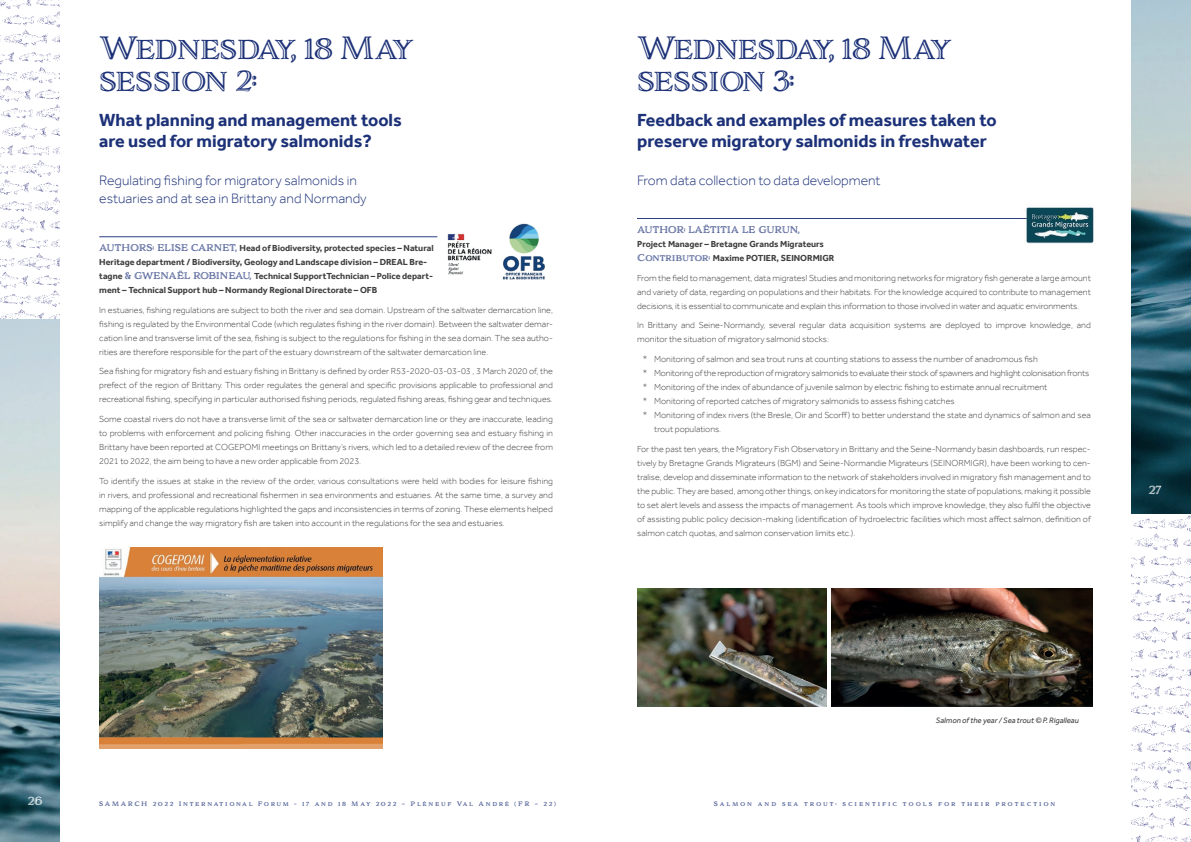
<style>
.page{position:relative;width:1191px;height:842px;background:#fff}
.page>*{position:absolute;margin:0;border:0;box-sizing:border-box;transform-origin:0 0}
.t1{font:30px/32.5px "Adorn S Engraved";letter-spacing:-.04em;color:#1c3177}
.t2{font:700 18px/21px "Effra";color:#1c3177}
.t3{font:300 14px/18px "Effra";color:#1c3177}
.t4{font:12px "Adorn S Engraved";color:#fff}
.t5{font:300 9px/14px "Effra";color:#3e3e3f;text-align:justify}
.t6{font:700 9px/14px "Effra";color:#3e3e3f}
.t7{font:300 9px "Effra";letter-spacing:-.02em;color:#3e3e3f}
.t8{font:9px "Adorn S Engraved";color:#2b3f80}
.t9{font:italic 8px "Effra";color:#3e3e3f}
.t10{font:6px "Adorn S Engraved";letter-spacing:.28em;color:#1c3177}
.t11{font:6px "Adorn S Engraved";letter-spacing:.325em;color:#1c3177}
.s1{font-family:"Adorn S Engraved";font-weight:400;color:#2b3f80}
</style>
<div class="page">
<img style="left:0;top:0;width:60px;height:842px">
<img style="left:1131px;top:0;width:60px;height:842px">
<hr style="left:637px;top:219px;width:453px;height:1px;background:#2b3f80">
<hr style="left:99px;top:237px;width:338px;height:1px;background:#2b3f80">
<img style="left:99px;top:548px;width:284px;height:200px">
<img style="left:638px;top:588px;width:188px;height:119px">
<img style="left:832px;top:588px;width:260px;height:118px">
<img style="left:447px;top:223px;width:98px;height:57px">
<img style="left:1016px;top:207px;width:78px;height:37px">
<img style="left:1016px;top:219px;width:74px;height:1px">
<h1 class="t1" style="left:99px;top:32px;width:316px">Wednesday, 18 May session 2:</h1>
<h2 class="t2" style="left:99px;top:109px;width:304px">What planning and management tools are used for migratory salmonids?</h2>
<h3 class="t3" style="left:99px;top:171px;width:269px">Regulating fishing for migratory salmonids in estuaries and at sea in Brittany and Normandy</h3>
<p class="t6" style="left:99px;top:241px;width:336px"><span class="s1">AUTHORS: ELISE CARNET,</span> Head of Biodiversity, protected species – Natural Heritage department / Biodiversity, Geology and Landscape division – DREAL Bre&shy;tagne <span class="s1">&amp; GWENAËL ROBINEAU,</span> Technical SupportTechnician – Police depart&shy;ment – Technical Support hub – Normandy Regional Directorate – OFB</p>
<p class="t5" style="left:99px;top:303px;width:455px">In estuaries, fishing regulations are subject to both the river and sea domain. Upstream of the saltwater demarcation line, fishing is regulated by the Environmental Code (which regulates fishing in the river domain). Between the saltwater demar&shy;cation line and transverse limit of the sea, fishing is subject to the regulations for fishing in the sea domain. The sea autho&shy;rities are therefore responsible for the part of the estuary downstream of the saltwater demarcation line.</p>
<p class="t5" style="left:99px;top:364px;width:455px">Sea fishing for migratory fish and estuary fishing in Brittany is defined by order R53-2020-03-03-03 , 3 March 2020 of, the prefect of the region of Brittany. This order regulates the general and specific provisions applicable to professional and recreational fishing, specifying in particular authorised fishing periods, regulated fishing areas, fishing gear and techniques.</p>
<p class="t5" style="left:99px;top:412px;width:455px">Some coastal rivers do not have a transverse limit of the sea or saltwater demarcation line or they are inaccurate, leading to problems with enforcement and policing fishing. Other inaccuracies in the order governing sea and estuary fishing in Brittany have been reported at COGEPOMI meetings on Brittany’s rivers, which led to a detailed review of the decree from 2021 to 2022, the aim being to have a new order applicable from 2023.</p>
<p class="t5" style="left:99px;top:474px;width:455px">To identify the issues at stake in the review of the order, various consultations were held with bodies for leisure fishing in rivers, and professional and recreational fishermen in sea environments and estuaries. At the same time, a survey and mapping of the applicable regulations highlighted the gaps and inconsistencies in terms of zoning. These elements helped simplify and change the way migratory fish are taken into account in the regulations for the sea and estuaries.</p>
<h1 class="t1" style="left:637px;top:32px;width:316px">Wednesday, 18 May session 3:</h1>
<h2 class="t2" style="left:637px;top:109px;width:361px">Feedback and examples of measures taken to preserve migratory salmonids in freshwater</h2>
<h3 class="t3" style="left:637px;top:171px;width:245px">From data collection to data development</h3>
<p class="t8" style="left:637px;top:224px;width:164px">AUTHOR: LAËTITIA LE GURUN,</p>
<p class="t6" style="left:637px;top:237px;width:199px">Project Manager – Bretagne Grands Migrateurs<br><span class="s1">Contributor:</span> Maxime POTIER, SEINORMIGR</p>
<p class="t5" style="left:637px;top:271px;width:455px">From the field to management, data migrates! Studies and monitoring networks for migratory fish generate a large amount and variety of data, regarding on populations and their habitats. For the knowledge acquired to contribute to management decisions, it is essential to communicate and explain this information to those involved in water and aquatic environments.</p>
<p class="t5" style="left:637px;top:318px;width:455px">In Brittany and Seine-Normandy, several regular data acquisition systems are deployed to improve knowledge, and monitor the situation of migratory salmonid stocks:</p>
<p class="t5" style="left:643px;top:352px;width:396px">* Monitoring of salmon and sea trout runs at counting stations to assess the number of anadromous fish</p>
<p class="t7" style="left:643px;top:368px;width:448px">* Monitoring of the reproduction of migratory salmonids to evaluate their stock of spawners and highlight colonisation fronts</p>
<p class="t5" style="left:643px;top:380px;width:406px">* Monitoring of the index of abundance of juvenile salmon by electric fishing to estimate annual recruitment</p>
<p class="t5" style="left:643px;top:394px;width:313px">* Monitoring of reported catches of migratory salmonids to assess fishing catches</p>
<p class="t5" style="left:643px;top:408px;width:449px">* Monitoring of index rivers (the Bresle, Oir and Scorff) to better understand the state and dynamics of salmon and sea</p>
<p class="t5" style="left:654px;top:422px;width:68px">trout populations.</p>
<p class="t5" style="left:637px;top:442px;width:455px">For the past ten years, the Migratory Fish Observatory in Brittany and the Seine-Normandy basin dashboards, run respec&shy;tively by Bretagne Grands Migrateurs (BGM) and Seine-Normandie Migrateurs (SEINORMIGR), have been working to cen&shy;tralise, develop and disseminate information to the network of stakeholders involved in migratory fish management and to the public. They are based, among other things, on key indicators for monitoring the state of populations, making it possible to set alert levels and assess the impacts of management. As tools which improve knowledge, they also fulfil the objective of assisting public policy decision-making (identification of hydroelectric facilities which most affect salmon, definition of salmon catch quotas, and salmon conservation limits etc.).</p>
<h3 class="t4" style="left:1148px;top:482px;width:15px">27</h3>
<p class="t9" style="left:936px;top:715px;width:145px">Salmon of the year / Sea trout © P. Rigalleau</p>
<h3 class="t4" style="left:27px;top:793px;width:17px">26</h3>
<p class="t10" style="left:99px;top:800px;width:458px">SAMARCH 2022 International Forum - 17 and 18 May 2022 – Pléneuf Val André (FR – 22)</p>
<p class="t11" style="left:714px;top:800px;width:343px">Salmon and sea trout: scientific tools for their protection</p>
</div>
